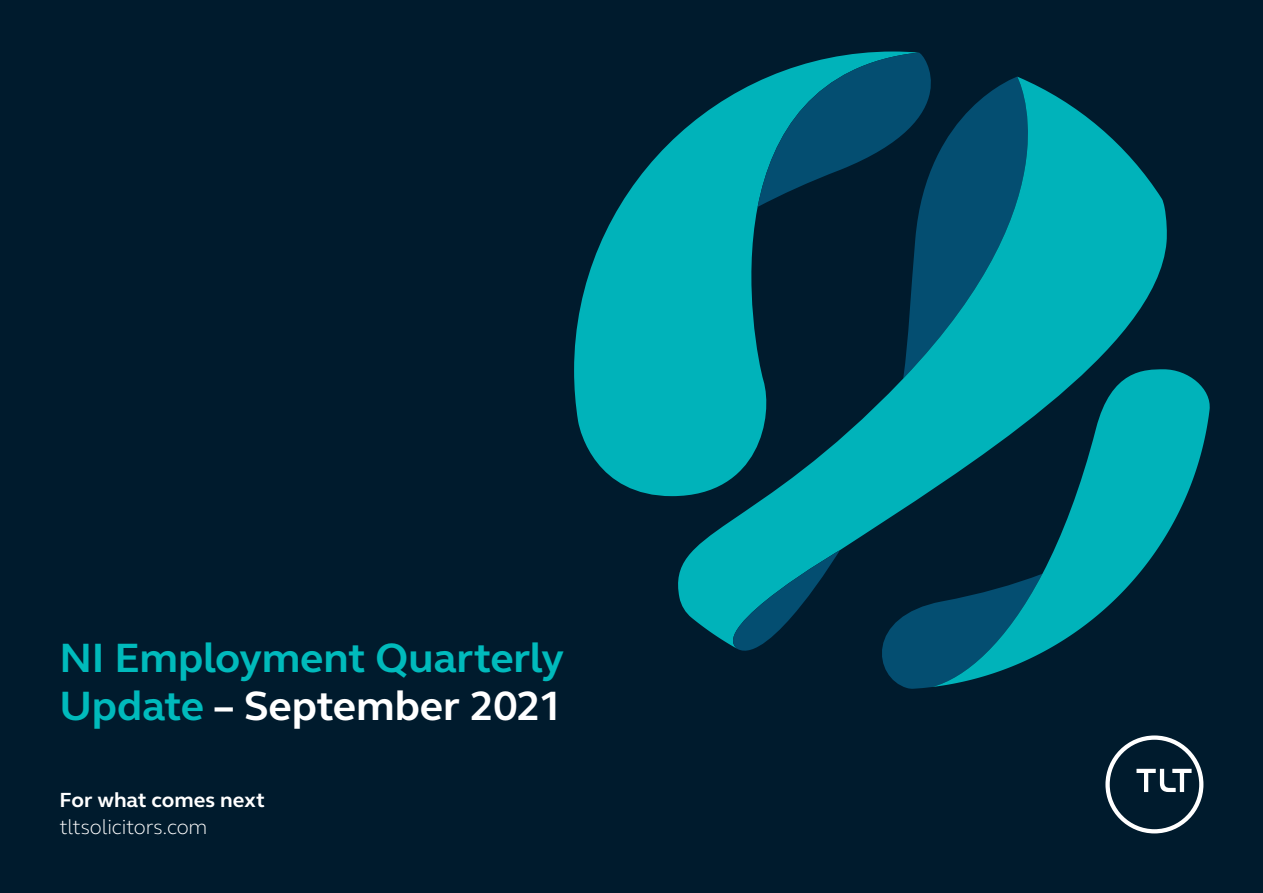
<style>
.page{position:relative;width:1263px;height:893px;background:#001b2d}
.page>*{position:absolute;margin:0;border:0;box-sizing:border-box;transform-origin:0 0}
.t1{font:700 42px/48px "FS Elliot";letter-spacing:-.005em;color:#00babc}
.t2{font:300 21px "FS Elliot";letter-spacing:-.01em;color:#fff}
.t3{font:700 21px "FS Elliot";color:#fff}
.s1{color:#fff}
</style>
<div class="page">
<svg style="left:882px;top:649px;width:50px;height:40px;background:#034667"></svg>
<svg style="left:932px;top:369px;width:278px;height:318px"></svg>
<svg style="left:668px;top:77px;width:499px;height:572px;fill:#00b3ba"></svg>
<svg style="left:707px;top:550px;width:133px;height:101px"></svg>
<svg style="left:574px;top:52px;width:345px;height:444px;fill:#00b3ba"></svg>
<svg style="left:758px;top:53px;width:211px;height:154px"></svg>
<svg style="left:1105px;top:735px;width:98px;height:98px"></svg>
<p class="t1" style="left:60px;top:633px;width:506px">NI Employment Quarterly<br>Update <span class="s1">– September 2021</span></p>
<p class="t3" style="left:60px;top:786px;width:207px">For what comes next</p>
<p class="t2" style="left:60px;top:813px;width:149px">tltsolicitors.com</p>
</div>
